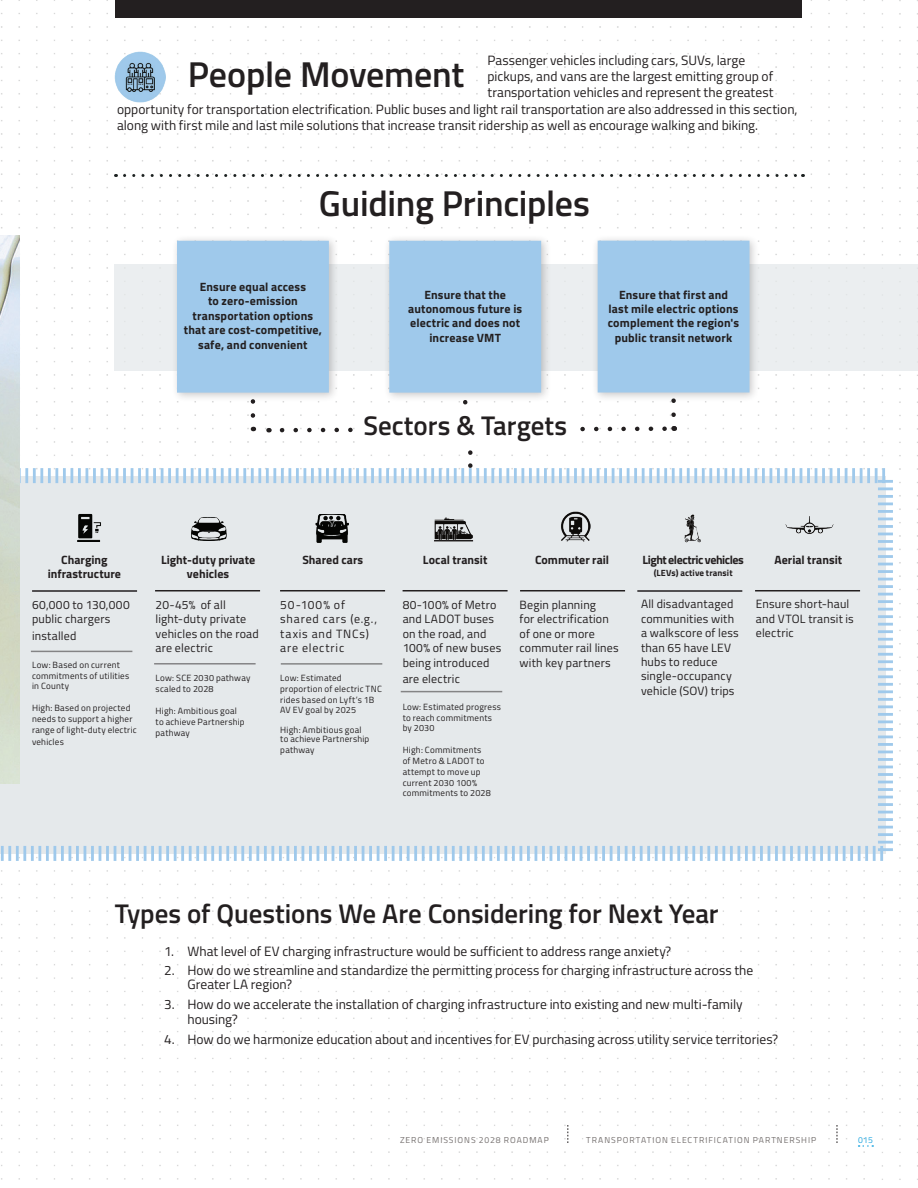
<style>
.page{position:relative;width:918px;height:1188px;background:#fff}
.page>*{position:absolute;margin:0;border:0;box-sizing:border-box;transform-origin:0 0}
.t1{font:600 36px "Titillium";letter-spacing:-.01em;color:#231f20}
.t2{font:600 27px "Titillium";letter-spacing:-.005em;color:#231f20}
.t3{font:13.5px/14.2px "Titillium";color:#231f20}
.t4{font:12px/14.4px "Titillium";letter-spacing:.015em;color:#231f20}
.t5{font:700 12px/14.4px "Titillium";letter-spacing:.01em;color:#231f20;text-align:center}
.t6{font:12px/14.4px "Titillium";letter-spacing:.07em;color:#231f20}
.t7{font:700 12px "Titillium";letter-spacing:-.04em;color:#231f20}
.t8{font:9px/10.8px "Titillium";letter-spacing:.025em;color:#231f20}
.t9{font:700 9px "Titillium";letter-spacing:.01em;color:#231f20}
.t10{font:8.7px "Titillium";letter-spacing:.11em;color:#75706f}
.t11{font:8.7px "Titillium";color:#21a6df}
</style>
<div class="page">
<img style="left:1px;top:0;width:917px;height:1180px">
<svg style="left:0;top:465px;width:896px;height:399px;background:#e3e8eb"></svg>
<img style="left:74px;top:513px;width:29px;height:28px">
<img style="left:191px;top:506px;width:37px;height:35px">
<img style="left:433px;top:544px;width:42px;height:6px">
<img style="left:677px;top:513px;width:30px;height:30px">
<img style="left:784px;top:502px;width:51px;height:51px">
<hr style="left:32px;top:590px;width:105px;height:2px;background:#231f20">
<hr style="left:155px;top:590px;width:105px;height:1px;background:#231f20">
<hr style="left:280px;top:590px;width:105px;height:1px;background:#231f20">
<hr style="left:403px;top:590px;width:105px;height:1px;background:#231f20">
<hr style="left:520px;top:590px;width:105px;height:1px;background:#231f20">
<hr style="left:755px;top:590px;width:105px;height:1px;background:#231f20">
<hr style="left:637px;top:590px;width:105px;height:2px;background:#231f20">
<img style="left:115px;top:52px;width:51px;height:51px">
<img style="left:0;top:235px;width:19px;height:549px">
<hr style="left:281px;top:663px;width:101px;height:2px;background:#231f20">
<hr style="left:154px;top:663px;width:102px;height:2px;background:#231f20">
<hr style="left:31px;top:651px;width:101px;height:1px;background:#231f20">
<hr style="left:401px;top:691px;width:101px;height:1px;background:#231f20">
<svg style="left:837px;top:1125px;width:1px;height:18px"></svg>
<svg style="left:568px;top:1125px;width:1px;height:18px"></svg>
<div style="left:116px;top:0;width:686px;height:18px;background:#231f20"></div>
<svg style="left:859px;top:1145px;width:14px;height:2px"></svg>
<div style="left:308px;top:185px;width:295px;height:39px;background:#fff"></div>
<svg style="left:251px;top:403px;width:4px;height:28px"></svg>
<svg style="left:277px;top:387px;width:399px;height:157px"></svg>
<div style="left:359px;top:405px;width:213px;height:43px;background:#fff"></div>
<svg style="left:125px;top:174px;width:678px;height:3px"></svg>
<div style="left:114px;top:264px;width:804px;height:106px;background:#e5e9eb"></div>
<div style="left:171px;top:235px;width:168px;height:168px;background:#231f20;opacity:.25"></div>
<div style="left:179px;top:243px;width:148px;height:147px;background:#9fc9eb"></div>
<div style="left:177px;top:241px;width:152px;height:152px;border:4px solid #9fc9eb"></div>
<div style="left:383px;top:235px;width:169px;height:168px;background:#231f20;opacity:.25"></div>
<div style="left:392px;top:243px;width:147px;height:147px;background:#9fc9eb"></div>
<div style="left:389px;top:241px;width:152px;height:152px;border:4px solid #9fc9eb"></div>
<div style="left:592px;top:235px;width:168px;height:168px;background:#231f20;opacity:.25"></div>
<div style="left:600px;top:243px;width:147px;height:147px;background:#9fc9eb"></div>
<div style="left:598px;top:241px;width:152px;height:152px;border:4px solid #9fc9eb"></div>
<p class="t3" style="left:488px;top:52px;width:259px">Passenger vehicles including cars, SUVs, large</p>
<p class="t3" style="left:488px;top:68px;width:287px">pickups, and vans are the largest emitting group of</p>
<p class="t3" style="left:488px;top:84px;width:288px">transportation vehicles and represent the greatest</p>
<p class="t3" style="left:117px;top:101px;width:682px">opportunity for transportation electrification. Public buses and light rail transportation are also addressed in this section,</p>
<p class="t3" style="left:117px;top:117px;width:643px">along with first mile and last mile solutions that increase transit ridership as well as encourage walking and biking.</p>
<h1 class="t1" style="left:188px;top:47px;width:278px">People Movement</h1>
<h1 class="t1" style="left:319px;top:176px;width:273px">Guiding Principles</h1>
<p class="t5" style="left:184px;top:279px;width:140px">Ensure equal access<br>to zero-emission transportation options that are cost-competitive, safe, and convenient</p>
<p class="t5" style="left:408px;top:286px;width:116px">Ensure that the autonomous future is electric and does not increase VMT</p>
<p class="t5" style="left:608px;top:286px;width:133px">Ensure that first and last mile electric options complement the region's public transit network</p>
<h2 class="t2" style="left:363px;top:405px;width:205px">Sectors &amp; Targets</h2>
<p class="t5" style="left:48px;top:552px;width:75px">Charging infrastructure</p>
<p class="t4" style="left:32px;top:597px;width:99px">60,000 to 130,000 public chargers</p>
<p class="t4" style="left:32px;top:628px;width:46px">installed</p>
<p class="t8" style="left:32px;top:659px;width:99px">Low: Based on current commitments of utilities in County</p>
<p class="t8" style="left:32px;top:702px;width:106px">High: Based on projected needs to support a higher range of light-duty electric</p>
<p class="t8" style="left:32px;top:737px;width:33px">vehicles</p>
<p class="t5" style="left:161px;top:552px;width:96px">Light-duty private vehicles</p>
<p class="t4" style="left:156px;top:597px;width:105px">20-45% of all light-duty private vehicles on the road are electric</p>
<p class="t8" style="left:156px;top:672px;width:96px">Low: SCE 2030 pathway scaled to 2028</p>
<p class="t8" style="left:156px;top:705px;width:91px">High: Ambitious goal to achieve Partnership pathway</p>
<p class="t5" style="left:302px;top:552px;width:62px">Shared cars</p>
<p class="t6" style="left:280px;top:597px;width:98px">50-100% of shared cars (e.g., taxis and TNCs) are electric</p>
<p class="t8" style="left:280px;top:672px;width:103px">Low: Estimated proportion of electric TNC rides based on Lyft’s 1B<br>AV EV goal by 2025</p>
<p class="t8" style="left:280px;top:725px;width:91px;line-height:9px">High: Ambitious goal to achieve Partnership</p>
<p class="t8" style="left:280px;top:744px;width:36px">pathway</p>
<p class="t5" style="left:423px;top:552px;width:66px">Local transit</p>
<p class="t4" style="left:403px;top:597px;width:100px">80-100% of Metro and LADOT buses on the road, and<br>100% of new buses being introduced</p>
<p class="t4" style="left:403px;top:671px;width:59px">are electric</p>
<p class="t8" style="left:403px;top:701px;width:100px">Low: Estimated progress to reach commitments by 2030</p>
<p class="t8" style="left:403px;top:744px;width:90px">High: Commitments of Metro &amp; LADOT to attempt to move up current 2030 100% commitments to 2028</p>
<p class="t5" style="left:535px;top:552px;width:76px">Commuter rail</p>
<p class="t4" style="left:520px;top:597px;width:101px">Begin planning<br>for electrification of one or more commuter rail lines with key partners</p>
<p class="t7" style="left:643px;top:551px;width:103px">Light electric vehicles</p>
<p class="t9" style="left:654px;top:566px;width:80px">(LEVs) active transit</p>
<p class="t4" style="left:641px;top:596px;width:99px">All disadvantaged communities with a walkscore of less than 65 have LEV hubs to reduce single-occupancy vehicle (SOV) trips</p>
<p class="t5" style="left:774px;top:552px;width:69px">Aerial transit</p>
<p class="t4" style="left:756px;top:596px;width:100px">Ensure short-haul and VTOL transit is electric</p>
<h2 class="t2" style="left:115px;top:893px;width:605px">Types of Questions We Are Considering for Next Year</h2>
<p class="t3" style="left:164px;top:943px;width:508px">1. What level of EV charging infrastructure would be sufficient to address range anxiety?</p>
<p class="t3" style="left:187px;top:962px;width:567px;text-indent:-23px">2. How do we streamline and standardize the permitting process for charging infrastructure across the<br>Greater LA region?</p>
<p class="t3" style="left:187px;top:997px;width:557px;text-indent:-23px">3. How do we accelerate the installation of charging infrastructure into existing and new multi-family housing?</p>
<p class="t3" style="left:164px;top:1031px;width:615px">4. How do we harmonize education about and incentives for EV purchasing across utility service territories?</p>
<p class="t10" style="left:400px;top:1134px;width:150px">ZERO EMISSIONS 2028 ROADMAP</p>
<p class="t10" style="left:586px;top:1134px;width:231px">TRANSPORTATION ELECTRIFICATION PARTNERSHIP</p>
<p class="t11" style="left:858px;top:1134px;width:16px">015</p>
</div>
